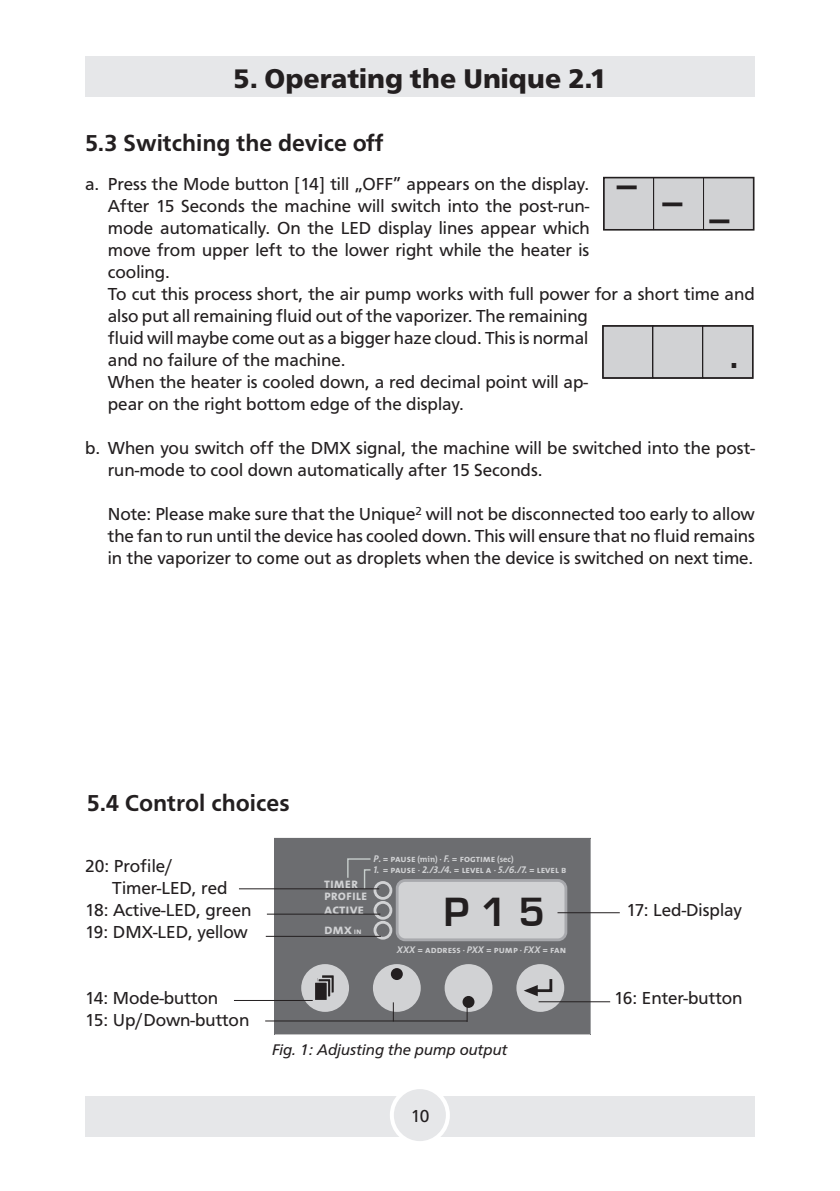
<style>
.page{position:relative;width:840px;height:1191px;background:#fff}
.page>*{position:absolute;margin:0;border:0;box-sizing:border-box;transform-origin:0 0}
.t1{font:700 42.2px "Eurostile";color:#231f20}
.t2{font:700 40px "Eurostile";color:#231f20}
.t3{font:700 28px "Frutus T";color:#231f20}
.t4{font:500 24px "Frutus T";color:#231f20}
.t5{font:18px/22px "Frutus T";color:#231f20}
.t6{font:italic 16px "Frutus T";color:#231f20}
.t7{font:14.2px/11.2px "The Mix Bold Caps";color:#d1d2d4;scale:.95 1}
.t8{font:14.2px "The Mix Bold Caps";color:#d1d2d4}
.t9{font:14px "The Mix Bold Caps";color:#d1d2d4}
.t10{font:9.8px "The Mix Bold Caps";color:#d1d2d4}
.t11{font:italic 9.8px "The Mix Bold Caps";color:#d1d2d4}
.s1{font-style:italic}
.s2{font-size:8.4px}
.s3{font-family:"The Mix";font-weight:700;font-size:8.4px}
.s4{font-style:normal}
</style>
<div class="page">
<div style="left:85px;top:1096px;width:669px;height:40px;background:#e6e7e9"></div>
<div style="left:85px;top:57px;width:669px;height:40px;background:#e6e7e9"></div>
<div style="left:391px;top:1087px;width:56px;height:56px;background:#e6e7e9;border-radius:50%"></div>
<div style="left:389px;top:1085px;width:60px;height:60px;border:4px solid #fff;border-radius:50%"></div>
<div style="left:274px;top:838px;width:316px;height:196px;background:#6c6d70"></div>
<div style="left:397px;top:880px;width:168px;height:59px;background:#d1d2d4;border-radius:8px"></div>
<div style="left:395px;top:879px;width:172px;height:62px;border:3px solid #a8a9ad;border-radius:8px"></div>
<div style="left:373px;top:921px;width:19px;height:18px;border:3px solid #d1d2d4;border-radius:50%"></div>
<div style="left:373px;top:901px;width:19px;height:18px;border:3px solid #d1d2d4;border-radius:50%"></div>
<div style="left:373px;top:881px;width:19px;height:18px;border:3px solid #d1d2d4;border-radius:50%"></div>
<div style="left:301px;top:964px;width:48px;height:48px;background:#d1d2d4;border-radius:50%"></div>
<div style="left:516px;top:964px;width:48px;height:48px;background:#d1d2d4;border-radius:50%"></div>
<svg style="left:524px;top:979px;width:29px;height:17px"></svg>
<svg style="left:322px;top:976px;width:11px;height:16px"></svg>
<div style="left:320px;top:974px;width:15px;height:20px;border:1px solid #d1d2d4"></div>
<svg style="left:319px;top:979px;width:10px;height:16px"></svg>
<div style="left:317px;top:977px;width:14px;height:20px;border:1px solid #d1d2d4"></div>
<div style="left:314px;top:982px;width:13px;height:18px;background:#231f20"></div>
<div style="left:313px;top:981px;width:15px;height:20px;border:1px solid #d1d2d4"></div>
<div style="left:373px;top:964px;width:47px;height:48px;background:#d1d2d4;border-radius:50%"></div>
<div style="left:444px;top:964px;width:48px;height:48px;background:#d1d2d4;border-radius:50%"></div>
<div style="left:462px;top:996px;width:12px;height:12px;background:#231f20;border-radius:50%"></div>
<div style="left:390px;top:968px;width:12px;height:12px;background:#231f20;border-radius:50%"></div>
<svg style="left:346px;top:858px;width:26px;height:32px"></svg>
<hr style="left:265px;top:1020px;width:202px;height:1px;background:#231f20">
<hr style="left:538px;top:1001px;width:72px;height:1px;background:#231f20">
<hr style="left:557px;top:912px;width:62px;height:1px;background:#231f20">
<svg style="left:466px;top:1007px;width:1px;height:15px"></svg>
<svg style="left:392px;top:1002px;width:1px;height:19px"></svg>
<hr style="left:234px;top:1000px;width:78px;height:1px;background:#231f20">
<hr style="left:239px;top:888px;width:140px;height:1px;background:#231f20">
<hr style="left:267px;top:913px;width:113px;height:1px;background:#231f20">
<hr style="left:266px;top:936px;width:114px;height:1px;background:#231f20">
<div style="left:602px;top:325px;width:151px;height:54px;border:2px solid #231f20"></div>
<svg style="left:602px;top:325px;width:150px;height:53px;background:#c3c3c5"></svg>
<div style="left:602px;top:177px;width:152px;height:54px;border:2px solid #231f20"></div>
<svg style="left:602px;top:177px;width:151px;height:53px;background:#c4c5c7"></svg>
<h3 class="t3" style="left:233px;top:63px;width:374px">5. Operating the Unique 2.1</h3>
<h3 class="t4" style="left:85px;top:129px;width:300px">5.3 Switching the device off</h3>
<p class="t5" style="left:108px;top:173px;width:648px;text-indent:-23px">a. Press the Mode button [14] till „OFF” appears on the display.<br>After 15 Seconds the machine will switch into the post-run-<br>mode automatically. On the LED display lines appear which<br>move from upper left to the lower right while the heater is<br>cooling.<br>To cut this process short, the air pump works with full power for a short time and also put all remaining fluid out of the vaporizer. The remaining<br>fluid will maybe come out as a bigger haze cloud. This is normal<br>and no failure of the machine.<br>When the heater is cooled down, a red decimal point will ap-<br>pear on the right bottom edge of the display.</p>
<p class="t5" style="left:108px;top:437px;width:648px;text-indent:-23px">b. When you switch off the DMX signal, the machine will be switched into the post&shy;run-mode to cool down automatically after 15 Seconds.</p>
<p class="t5" style="left:108px;top:503px;width:648px;text-align:justify">Note: Please make sure that the Unique<sup>2</sup> will not be disconnected too early to allow the fan to run until the device has cooled down. This will ensure that no fluid remains in the vaporizer to come out as droplets when the device is switched on next time.</p>
<h2 class="t2" style="left:616px;top:165px;width:114px">_ _ _</h2>
<h2 class="t2" style="left:729px;top:333px;width:10px">.</h2>
<h3 class="t4" style="left:87px;top:789px;width:204px">5.4 Control choices</h3>
<p class="t10" style="left:373px;top:850px;width:142px"><span class="s1">P</span>. = pause <span class="s2">(</span><span class="s3">min</span><span class="s2">) ·</span> <span class="s1">F.</span> = fogtime <span class="s2">(</span><span class="s3">sec</span><span class="s2">)</span></p>
<p class="t11" style="left:373px;top:861px;width:194px">1. = <span class="s4">pause</span> <span class="s2">·</span> 2./3./4. = <span class="s4">level a</span> <span class="s2">·</span> 5./6./7. = <span class="s4">level b</span></p>
<p class="t5" style="left:112px;top:855px;width:117px;text-indent:-27px">20: Profile/<br>Timer-LED, red</p>
<p class="t7" style="left:324px;top:877px;width:47px">timer profile</p>
<h1 class="t1" style="left:443px;top:889px;width:103px">P15</h1>
<p class="t5" style="left:85px;top:899px;width:168px">18: Active-LED, green</p>
<p class="t5" style="left:626px;top:899px;width:117px">17: Led-Display</p>
<p class="t5" style="left:85px;top:921px;width:164px">19: DMX-LED, yellow</p>
<p class="t8" style="left:324px;top:897px;width:42px">active</p>
<p class="t9" style="left:324px;top:917px;width:39px">dmx <span class="s2">in</span></p>
<p class="t10" style="left:397px;top:941px;width:171px"><span class="s1">XXX</span> = address <span class="s2">·</span> <span class="s1">PXX</span> = pump <span class="s2">·</span> <span class="s1">FXX</span> = fan</p>
<p class="t5" style="left:85px;top:987px;width:166px">14: Mode-button<br>15: Up/Down-button</p>
<p class="t5" style="left:613px;top:987px;width:130px">16: Enter-button</p>
<p class="t6" style="left:272px;top:1040px;width:237px">Fig. 1: Adjusting the pump output</p>
<p class="t5" style="left:410px;top:1104px;width:20px">10</p>
</div>
